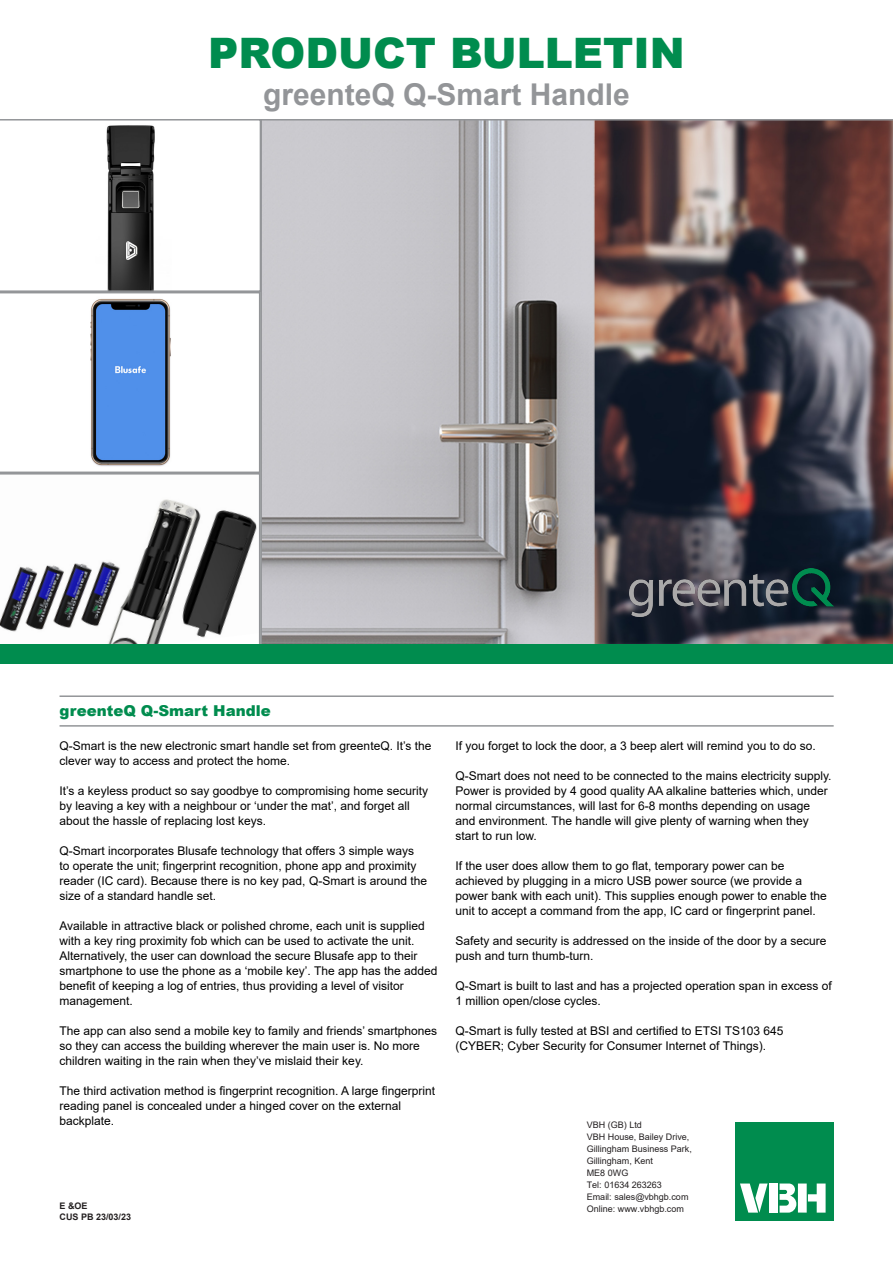
<style>
.page{position:relative;width:893px;height:1263px;background:#fff}
.page>*{position:absolute;margin:0;border:0;box-sizing:border-box;transform-origin:0 0}
._1_1{font:900 42px "Arial";color:#008c4e}
._1_2{font:700 30px "Arial";color:#939598}
.PB_Body_Header{font:900 15px "Arial";color:#008c4e}
._4{font:12px/15px "Arial";color:#000}
.Address_VBH{font:9px "Arial";color:#231f20}
.Date_or_Note{font:700 9px "Arial";color:#231f20}
</style>
<div class="page">
<hr style="left:60px;top:695px;width:774px;height:2px;background:#939598">
<hr style="left:60px;top:725px;width:774px;height:2px;background:#939598">
<svg style="left:260px;top:119px;width:633px;height:525px;background:#888185"></svg>
<svg style="left:0;top:119px;width:261px;height:173px"></svg>
<svg style="left:0;top:473px;width:260px;height:171px"></svg>
<div style="left:735px;top:1122px;width:98px;height:98px;background:#008c4e"></div>
<svg style="left:780px;top:1183px;width:16px;height:30px"></svg>
<svg style="left:740px;top:1183px;width:28px;height:29px"></svg>
<div style="left:769px;top:1183px;width:9px;height:29px;background:#fff"></div>
<div style="left:798px;top:1183px;width:9px;height:29px;background:#fff"></div>
<svg style="left:808px;top:1183px;width:18px;height:29px"></svg>
<div style="left:0;top:644px;width:893px;height:19px;background:#008c4e"></div>
<img style="left:629px;top:568px;width:205px;height:49px">
<svg style="left:0;top:292px;width:260px;height:181px"></svg>
<p class="_1_1" style="left:208px;top:23px;width:478px">PRODUCT BULLETIN</p>
<p class="_1_2" style="left:263px;top:73px;width:368px">greenteQ Q-Smart Handle</p>
<p class="PB_Body_Header" style="left:60px;top:700px;width:213px">greenteQ Q-Smart Handle</p>
<p class="_4" style="left:455px;top:738px;width:362px">If you forget to lock the door, a 3 beep alert will remind you to do so.</p>
<p class="_4" style="left:455px;top:768px;width:377px">Q-Smart does not need to be connected to the mains electricity supply.<br>Power is provided by 4 good quality AA alkaline batteries which, under normal circumstances, will last for 6-8 months depending on usage and environment. The handle will give plenty of warning when they start to run low.</p>
<p class="_4" style="left:455px;top:858px;width:373px">If the user does allow them to go flat, temporary power can be achieved by plugging in a micro USB power source (we provide a power bank with each unit). This supplies enough power to enable the unit to accept a command from the app, IC card or fingerprint panel.</p>
<p class="_4" style="left:455px;top:933px;width:372px">Safety and security is addressed on the inside of the door by a secure push and turn thumb-turn.</p>
<p class="_4" style="left:455px;top:978px;width:378px">Q-Smart is built to last and has a projected operation span in excess of<br>1 million open/close cycles.</p>
<p class="_4" style="left:455px;top:1023px;width:329px">Q-Smart is fully tested at BSI and certified to ETSI TS103 645 (CYBER; Cyber Security for Consumer Internet of Things).</p>
<p class="_4" style="left:60px;top:738px;width:373px">Q-Smart is the new electronic smart handle set from greenteQ. It’s the clever way to access and protect the home.</p>
<p class="_4" style="left:60px;top:783px;width:370px">It’s a keyless product so say goodbye to compromising home security by leaving a key with a neighbour or ‘under the mat’, and forget all about the hassle of replacing lost keys.</p>
<p class="_4" style="left:60px;top:843px;width:369px">Q-Smart incorporates Blusafe technology that offers 3 simple ways to operate the unit; fingerprint recognition, phone app and proximity reader (IC card). Because there is no key pad, Q-Smart is around the size of a standard handle set.</p>
<p class="_4" style="left:60px;top:918px;width:379px">Available in attractive black or polished chrome, each unit is supplied with a key ring proximity fob which can be used to activate the unit.<br>Alternatively, the user can download the secure Blusafe app to their smartphone to use the phone as a ‘mobile key’. The app has the added benefit of keeping a log of entries, thus providing a level of visitor management.</p>
<p class="_4" style="left:60px;top:1023px;width:379px">The app can also send a mobile key to family and friends’ smartphones so they can access the building wherever the main user is. No more children waiting in the rain when they’ve mislaid their key.</p>
<p class="_4" style="left:60px;top:1083px;width:377px">The third activation method is fingerprint recognition. A large fingerprint reading panel is concealed under a hinged cover on the external backplate.</p>
<p class="Address_VBH" style="left:587px;top:1119px;width:57px">VBH (GB) Ltd</p>
<p class="Address_VBH" style="left:587px;top:1131px;width:104px">VBH House, Bailey Drive,</p>
<p class="Address_VBH" style="left:587px;top:1143px;width:107px">Gillingham Business Park,</p>
<p class="Address_VBH" style="left:587px;top:1155px;width:68px">Gillingham, Kent</p>
<p class="Address_VBH" style="left:587px;top:1167px;width:43px">ME8 0WG</p>
<p class="Address_VBH" style="left:587px;top:1179px;width:77px">Tel: 01634 263263</p>
<p class="Address_VBH" style="left:587px;top:1191px;width:103px">Email: sales@vbhgb.com</p>
<p class="Date_or_Note" style="left:60px;top:1200px;width:30px">E &amp;OE</p>
<p class="Address_VBH" style="left:587px;top:1203px;width:99px">Online: www.vbhgb.com</p>
<p class="Date_or_Note" style="left:60px;top:1211px;width:73px">CUS PB 23/03/23</p>
</div>
